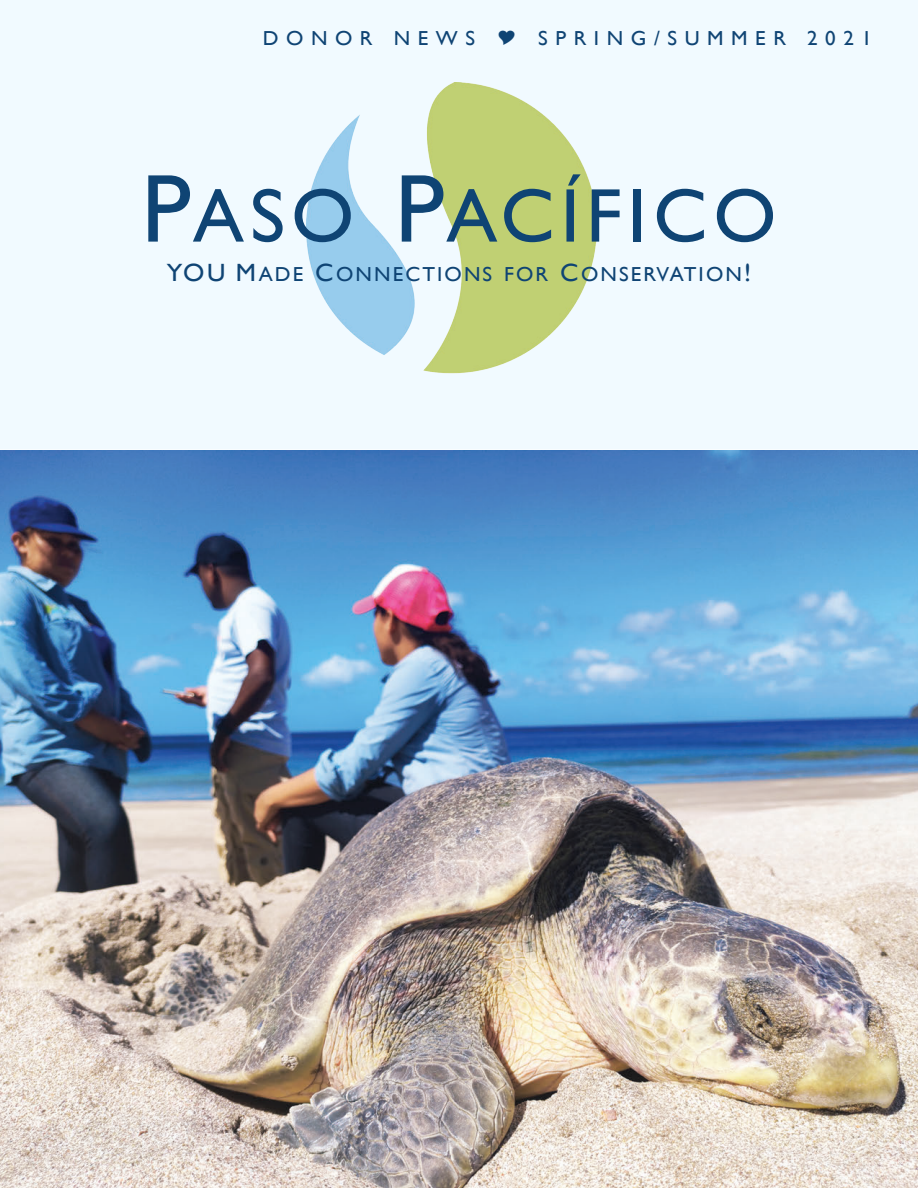
<style>
.page{position:relative;width:918px;height:1188px;background:#fff}
.page>*{position:absolute;margin:0;border:0;box-sizing:border-box;transform-origin:0 0}
.t1{font:76.5px "Gill Sans";letter-spacing:.08em;color:#0f4474}
.t2{font:20.25px "Gill Sans";letter-spacing:.1em;color:#0f4474;scale:1.04 1}
.t3{font:20.25px "Gill Sans";letter-spacing:.36em;color:#0f4474;scale:1.04 1}
.s1{font-size:96.9px}
.s2{font-size:24.9px}
</style>
<div class="page">
<div style="left:0;top:0;width:918px;height:451px;background:#f1faff"></div>
<img style="left:306px;top:83px;width:291px;height:294px">
<img style="left:0;top:451px;width:918px;height:737px">
<svg style="left:499px;top:31px;width:16px;height:14px"></svg>
<p class="t3" style="left:263px;top:26px;width:206px">DONOR NEWS</p>
<p class="t3" style="left:538px;top:26px;width:323px">SPRING/SUMMER 2021</p>
<p class="t1" style="left:142px;top:171px;width:636px"><span class="s1">P</span>ASO <span class="s1">P</span>ACÍFICO</p>
<p class="t2" style="left:167px;top:262px;width:563px"><span class="s2">YOU M</span>ADE <span class="s2">C</span>ONNECTIONS FOR <span class="s2">C</span>ONSERVATION<span class="s2">!</span></p>
</div>
